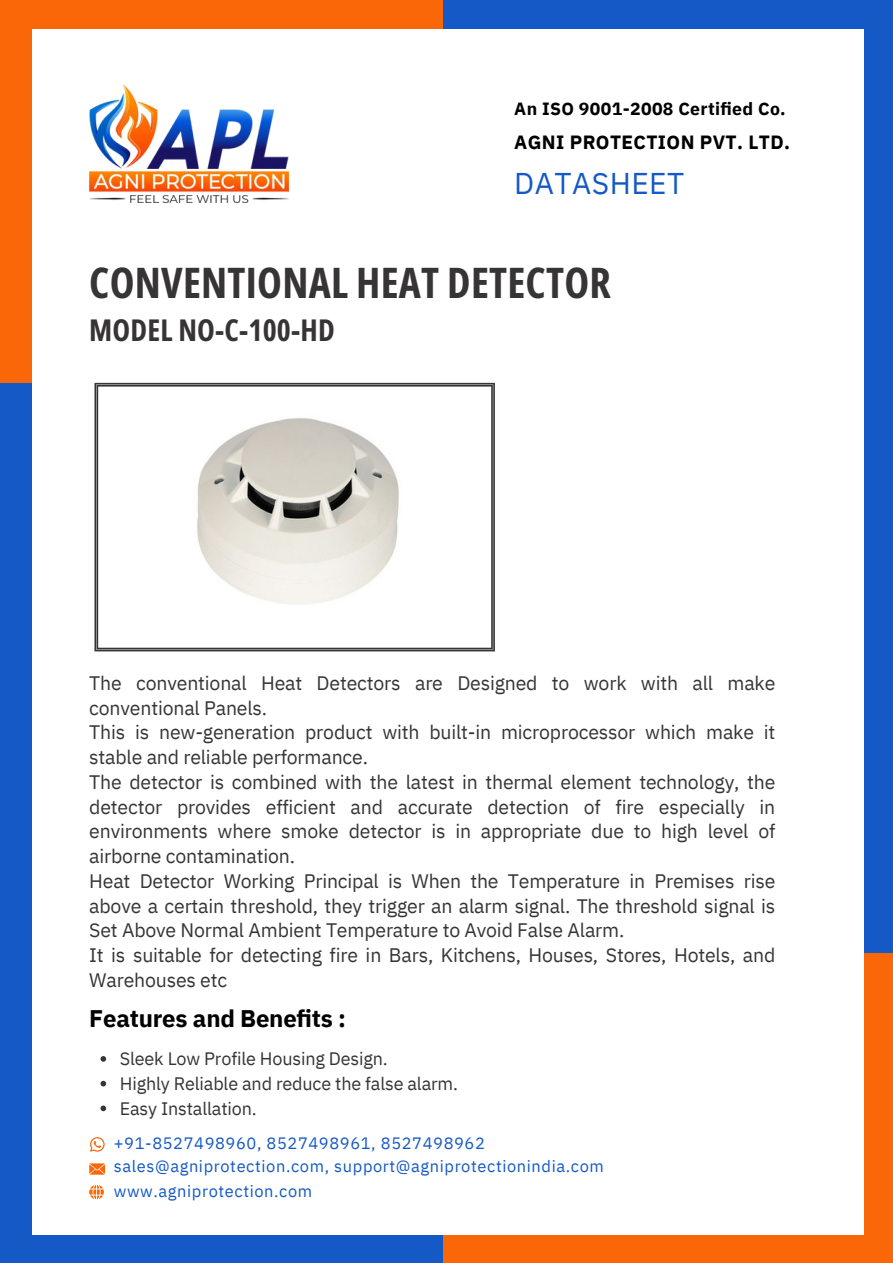
<style>
.page{position:relative;width:893px;height:1264px;background:#fff}
.page>*{position:absolute;margin:0;border:0;box-sizing:border-box;transform-origin:0 0}
.t1{font:700 42px "Open Sans Condensed";letter-spacing:.005em;color:#373435}
.t2{font:700 30px "Open Sans Condensed";letter-spacing:.005em;color:#373435}
.t3{font:30px "IBM Plex Sans";letter-spacing:.015em;color:#1559c6}
.t4{font:700 24px "IBM Plex Sans";letter-spacing:-.01em;color:#000}
.t5{font:19.5px/24.8px "IBM Plex Sans";letter-spacing:-.01em;color:#373435}
.t6{font:700 19.2px "IBM Plex Sans";letter-spacing:.02em;color:#000}
.t7{font:18px "IBM Plex Sans";letter-spacing:-.01em;color:#373435}
.t8{font:700 17.7px "IBM Plex Sans";letter-spacing:.02em;color:#000}
.t9{font:16.5px "IBM Plex Sans";letter-spacing:.035em;color:#1559c6}
</style>
<div class="page">
<svg style="left:94px;top:383px;width:401px;height:268px"></svg>
<img style="left:89px;top:84px;width:199px;height:118px">
<div style="left:0;top:383px;width:31px;height:879px;background:#1559c6"></div>
<div style="left:864px;top:953px;width:28px;height:309px;background:#f96708"></div>
<div style="left:0;top:0;width:31px;height:383px;background:#f96708"></div>
<div style="left:864px;top:0;width:28px;height:953px;background:#1559c6"></div>
<div style="left:443px;top:0;width:449px;height:29px;background:#1559c6"></div>
<div style="left:443px;top:1234px;width:449px;height:28px;background:#f96708"></div>
<div style="left:0;top:0;width:443px;height:29px;background:#f96708"></div>
<div style="left:0;top:1234px;width:443px;height:28px;background:#1559c6"></div>
<svg style="left:90px;top:1137px;width:15px;height:14px"></svg>
<svg style="left:89px;top:1163px;width:16px;height:11px"></svg>
<svg style="left:89px;top:1184px;width:15px;height:15px"></svg>
<img style="left:147px;top:407px;width:299px;height:224px">
<svg style="left:100px;top:1056px;width:6px;height:5px"></svg>
<svg style="left:100px;top:1080px;width:6px;height:6px"></svg>
<svg style="left:100px;top:1105px;width:6px;height:6px"></svg>
<p class="t8" style="left:514px;top:96px;width:273px">An ISO 9001-2008 Certified Co.</p>
<p class="t6" style="left:514px;top:130px;width:277px">AGNI PROTECTION PVT. LTD.</p>
<p class="t3" style="left:514px;top:163px;width:171px">DATASHEET</p>
<p class="t1" style="left:89px;top:253px;width:523px">CONVENTIONAL HEAT DETECTOR</p>
<p class="t2" style="left:89px;top:308px;width:247px">MODEL NO-C-100-HD</p>
<p class="t5" style="left:89px;top:670px;width:687px">The conventional Heat Detectors are Designed to work with all make conventional Panels.</p>
<p class="t5" style="left:89px;top:719px;width:687px">This is new-generation product with built-in microprocessor which make it stable and reliable performance.</p>
<p class="t5" style="left:89px;top:769px;width:687px;text-align:justify">The detector is combined with the latest in thermal element technology, the detector provides efficient and accurate detection of fire especially in environments where smoke detector is in appropriate due to high level of airborne contamination.</p>
<p class="t5" style="left:89px;top:868px;width:687px;text-align:justify">Heat Detector Working Principal is When the Temperature in Premises rise above a certain threshold, they trigger an alarm signal. The threshold signal is Set Above Normal Ambient Temperature to Avoid False Alarm.</p>
<p class="t5" style="left:89px;top:942px;width:687px">It is suitable for detecting fire in Bars, Kitchens, Houses, Stores, Hotels, and<br>Warehouses etc</p>
<p class="t4" style="left:89px;top:1001px;width:258px">Features and Benefits :</p>
<p class="t7" style="left:120px;top:1046px;width:269px">Sleek Low Profile Housing Design.</p>
<p class="t7" style="left:120px;top:1071px;width:339px">Highly Reliable and reduce the false alarm.</p>
<p class="t7" style="left:120px;top:1096px;width:138px">Easy Installation.</p>
<p class="t9" style="left:114px;top:1131px;width:372px">+91-8527498960, 8527498961, 8527498962</p>
<p class="t9" style="left:114px;top:1155px;width:491px">sales@agniprotection.com, support@agniprotectionindia.com</p>
<p class="t9" style="left:114px;top:1179px;width:200px">www.agniprotection.com</p>
</div>
